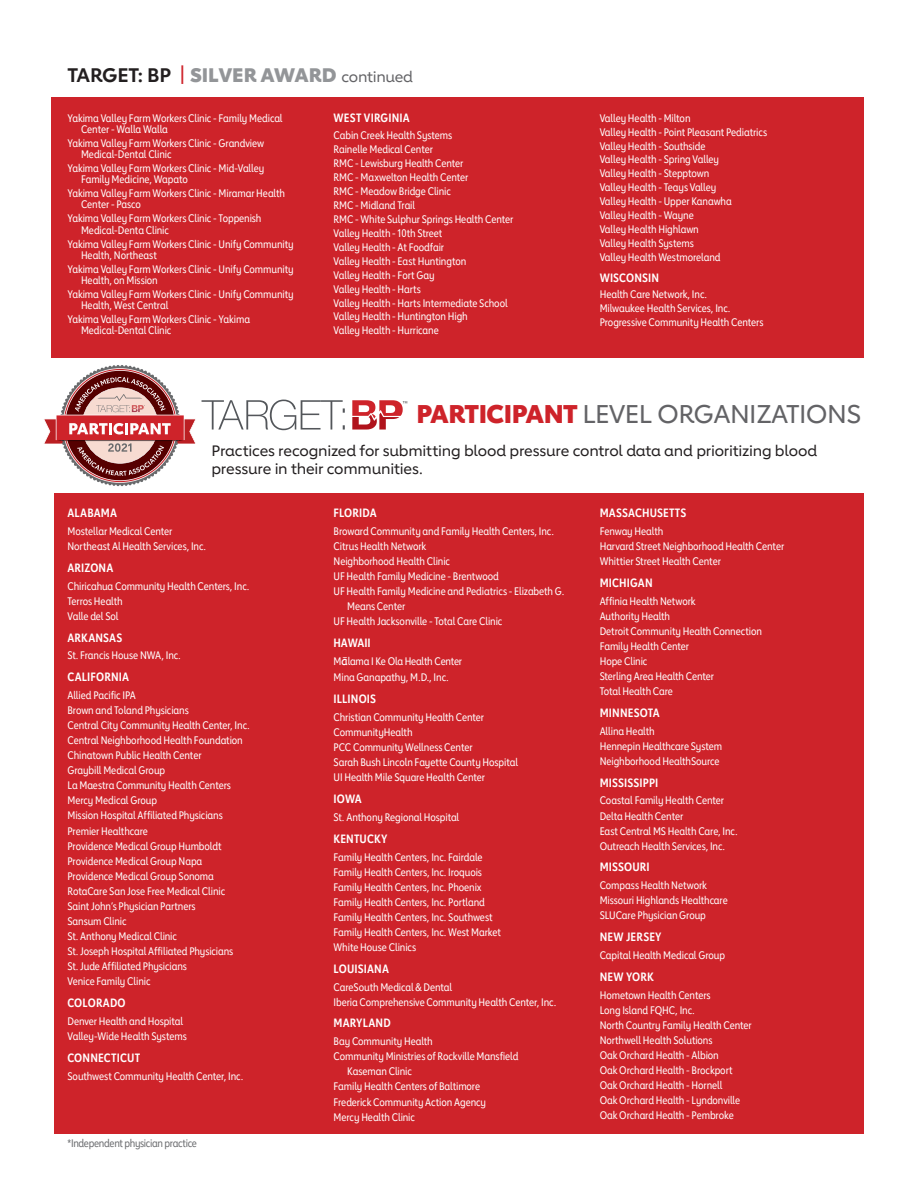
<style>
.page{position:relative;width:918px;height:1188px;background:#fff}
.page>*{position:absolute;margin:0;border:0;box-sizing:border-box;transform-origin:0 0}
.t1{font:500 25.5px "Lub Dub";letter-spacing:-.025em;color:#636366}
.t2{font:800 19.5px "Lub Dub";color:#939598}
.t3{font:500 15px/18px "Lub Dub";letter-spacing:-.01em;color:#231f20}
.t4{font:700 12px "Lub Dub Condensed";letter-spacing:.015em;color:#fff}
.t5{font:10.8px/15px "Lub Dub Condensed";letter-spacing:-.01em;color:#fff}
.t6{font:10.8px "Lub Dub Condensed";letter-spacing:-.03em;color:#6c6d70}
.s1{font-weight:700;color:#231f20}
.s2{font-weight:500;color:#ce232a}
.s3{font-weight:500;font-size:15px;color:#636366}
.s4{font-weight:800;color:#ce232a}
.s5{font-family:"Comic Sans MS";font-size:12px}
</style>
<div class="page">
<div style="left:52px;top:97px;width:812px;height:260px;background:#ce232a"></div>
<svg style="left:202px;top:400px;width:143px;height:30px"></svg>
<svg style="left:352px;top:400px;width:55px;height:30px"></svg>
<svg style="left:44px;top:365px;width:152px;height:121px"></svg>
<div style="left:54px;top:494px;width:810px;height:640px;background:#ce232a"></div>
<h2 class="t2" style="left:68px;top:63px;width:347px"><span class="s1">TARGET: BP</span> <span class="s2">|</span> SILVER AWARD <span class="s3">continued</span></h2>
<p class="t5" style="left:81px;top:112px;width:203px;line-height:11.2px;text-indent:-14px">Yakima Valley Farm Workers Clinic - Family Medical<br>Center - Walla Walla</p>
<p class="t5" style="left:81px;top:137px;width:185px;line-height:11.2px;text-indent:-13px">Yakima Valley Farm Workers Clinic - Grandview<br>Medical-Dental Clinic</p>
<p class="t5" style="left:81px;top:162px;width:185px;line-height:11.2px;text-indent:-13px">Yakima Valley Farm Workers Clinic - Mid-Valley<br>Family Medicine, Wapato</p>
<p class="t5" style="left:81px;top:188px;width:205px;line-height:11.2px;text-indent:-13px">Yakima Valley Farm Workers Clinic - Miramar Health<br>Center - Pasco</p>
<p class="t5" style="left:81px;top:213px;width:182px;line-height:11.2px;text-indent:-13px">Yakima Valley Farm Workers Clinic - Toppenish<br>Medical-Denta Clinic</p>
<p class="t5" style="left:81px;top:238px;width:214px;line-height:11.2px;text-indent:-13px">Yakima Valley Farm Workers Clinic - Unify Community<br>Health, Northeast</p>
<p class="t5" style="left:81px;top:263px;width:214px;line-height:11.2px;text-indent:-13px">Yakima Valley Farm Workers Clinic - Unify Community<br>Health, on Mission</p>
<p class="t5" style="left:81px;top:288px;width:214px;line-height:11.2px;text-indent:-13px">Yakima Valley Farm Workers Clinic - Unify Community<br>Health, West Central</p>
<p class="t5" style="left:81px;top:314px;width:171px;line-height:11.2px;text-indent:-13px">Yakima Valley Farm Workers Clinic - Yakima<br>Medical-Dental Clinic</p>
<p class="t4" style="left:334px;top:111px;width:78px">WEST VIRGINIA</p>
<p class="t5" style="left:334px;top:128px;width:181px;line-height:14px">Cabin Creek Health Systems<br>Rainelle Medical Center<br>RMC - Lewisburg Health Center<br>RMC - Maxwelton Health Center<br>RMC - Meadow Bridge Clinic<br>RMC - Midland Trail<br>RMC - White Sulphur Springs Health Center<br>Valley Health - 10th Street<br>Valley Health - At Foodfair<br>Valley Health - East Huntington<br>Valley Health - Fort Gay<br>Valley Health - Harts<br>Valley Health - Harts Intermediate School<br>Valley Health - Huntington High<br>Valley Health - Hurricane</p>
<p class="t5" style="left:600px;top:111px;width:169px;line-height:14px">Valley Health - Milton<br>Valley Health - Point Pleasant Pediatrics<br>Valley Health - Southside<br>Valley Health - Spring Valley<br>Valley Health - Stepptown<br>Valley Health - Teays Valley<br>Valley Health - Upper Kanawha<br>Valley Health - Wayne<br>Valley Health Highlawn<br>Valley Health Systems<br>Valley Health Westmoreland</p>
<p class="t4" style="left:600px;top:270px;width:61px">WISCONSIN</p>
<p class="t5" style="left:600px;top:288px;width:165px;line-height:14px">Health Care Network, Inc.<br>Milwaukee Health Services, Inc.<br>Progressive Community Health Centers</p>
<h1 class="t1" style="left:417px;top:399px;width:446px"><span class="s4">PARTICIPANT</span> LEVEL ORGANIZATIONS</h1>
<h3 class="t3" style="left:211px;top:442px;width:607px">Practices recognized for submitting blood pressure control data and prioritizing blood pressure in their communities.</h3>
<p class="t4" style="left:68px;top:506px;width:51px">ALABAMA</p>
<p class="t5" style="left:68px;top:523px;width:140px">Mostellar Medical Center<br>Northeast Al Health Services, Inc.</p>
<p class="t4" style="left:68px;top:560px;width:47px">ARIZONA</p>
<p class="t5" style="left:68px;top:578px;width:183px">Chiricahua Community Health Centers, Inc.<br>Terros Health<br>Valle del Sol</p>
<p class="t4" style="left:68px;top:630px;width:56px">ARKANSAS</p>
<p class="t5" style="left:68px;top:648px;width:115px">St. Francis House NWA, Inc.</p>
<p class="t4" style="left:68px;top:670px;width:63px">CALIFORNIA</p>
<p class="t5" style="left:68px;top:687px;width:184px">Allied Pacific IPA<br>Brown and Toland Physicians<br>Central City Community Health Center, Inc.<br>Central Neighborhood Health Foundation<br>Chinatown Public Health Center<br>Graybill Medical Group<br>La Maestra Community Health Centers<br>Mercy Medical Group<br>Mission Hospital Affiliated Physicians<br>Premier Healthcare<br>Providence Medical Group Humboldt<br>Providence Medical Group Napa<br>Providence Medical Group Sonoma<br>RotaCare San Jose Free Medical Clinic<br>Saint John’s Physician Partners<br>Sansum Clinic<br>St. Anthony Medical Clinic<br>St. Joseph Hospital Affiliated Physicians<br>St. Jude Affiliated Physicians<br>Venice Family Clinic</p>
<p class="t4" style="left:68px;top:996px;width:60px">COLORADO</p>
<p class="t5" style="left:68px;top:1014px;width:121px">Denver Health and Hospital<br>Valley-Wide Health Systems</p>
<p class="t4" style="left:68px;top:1050px;width:74px">CONNECTICUT</p>
<p class="t5" style="left:68px;top:1068px;width:177px">Southwest Community Health Center, Inc.</p>
<p class="t6" style="left:67px;top:1137px;width:131px">*Independent physician practice</p>
<p class="t4" style="left:334px;top:506px;width:45px">FLORIDA</p>
<p class="t5" style="left:334px;top:523px;width:222px">Broward Community and Family Health Centers, Inc.</p>
<p class="t5" style="left:334px;top:539px;width:94px">Citrus Health Network</p>
<p class="t5" style="left:334px;top:554px;width:118px">Neighborhood Health Clinic</p>
<p class="t5" style="left:334px;top:569px;width:167px">UF Health Family Medicine - Brentwood</p>
<p class="t5" style="left:334px;top:584px;width:232px">UF Health Family Medicine and Pediatrics - Elizabeth G.</p>
<p class="t5" style="left:347px;top:599px;width:60px">Means Center</p>
<p class="t5" style="left:334px;top:614px;width:170px">UF Health Jacksonville - Total Care Clinic</p>
<p class="t4" style="left:334px;top:636px;width:39px">HAWAII</p>
<p class="t5" style="left:334px;top:653px;width:130px;line-height:16.4px">M<span class="s5">ā</span>lama I Ke Ola Health Center<br>Mina Ganapathy, M.D., Inc.</p>
<p class="t4" style="left:334px;top:692px;width:44px">ILLINOIS</p>
<p class="t5" style="left:334px;top:710px;width:186px">Christian Community Health Center<br>CommunityHealth<br>PCC Community Wellness Center<br>Sarah Bush Lincoln Fayette County Hospital<br>UI Health Mile Square Health Center</p>
<p class="t4" style="left:334px;top:792px;width:30px">IOWA</p>
<p class="t5" style="left:334px;top:810px;width:127px">St. Anthony Regional Hospital</p>
<p class="t4" style="left:334px;top:831px;width:56px">KENTUCKY</p>
<p class="t5" style="left:334px;top:849px;width:169px">Family Health Centers, Inc. Fairdale Family Health Centers, Inc. Iroquois Family Health Centers, Inc. Phoenix Family Health Centers, Inc. Portland Family Health Centers, Inc. Southwest Family Health Centers, Inc. West Market White House Clinics</p>
<p class="t4" style="left:334px;top:961px;width:57px">LOUISIANA</p>
<p class="t5" style="left:334px;top:979px;width:224px">CareSouth Medical &amp; Dental<br>Iberia Comprehensive Community Health Center, Inc.</p>
<p class="t4" style="left:334px;top:1016px;width:59px">MARYLAND</p>
<p class="t5" style="left:334px;top:1034px;width:101px">Bay Community Health</p>
<p class="t5" style="left:334px;top:1049px;width:186px">Community Ministries of Rockville Mansfield</p>
<p class="t5" style="left:347px;top:1064px;width:66px">Kaseman Clinic</p>
<p class="t5" style="left:334px;top:1079px;width:148px">Family Health Centers of Baltimore</p>
<p class="t5" style="left:334px;top:1094px;width:154px">Frederick Community Action Agency</p>
<p class="t5" style="left:334px;top:1109px;width:83px">Mercy Health Clinic</p>
<p class="t4" style="left:600px;top:506px;width:88px">MASSACHUSETTS</p>
<p class="t5" style="left:600px;top:523px;width:186px">Fenway Health<br>Harvard Street Neighborhood Health Center<br>Whittier Street Health Center</p>
<p class="t4" style="left:600px;top:575px;width:55px">MICHIGAN</p>
<p class="t5" style="left:600px;top:593px;width:164px">Affinia Health Network<br>Authority Health<br>Detroit Community Health Connection<br>Family Health Center<br>Hope Clinic<br>Sterling Area Health Center<br>Total Health Care</p>
<p class="t4" style="left:600px;top:705px;width:62px">MINNESOTA</p>
<p class="t5" style="left:600px;top:723px;width:124px">Allina Health<br>Hennepin Healthcare System<br>Neighborhood HealthSource</p>
<p class="t4" style="left:600px;top:775px;width:60px">MISSISSIPPI</p>
<p class="t5" style="left:600px;top:793px;width:140px">Coastal Family Health Center<br>Delta Health Center<br>East Central MS Health Care, Inc.<br>Outreach Health Services, Inc.</p>
<p class="t4" style="left:600px;top:860px;width:52px">MISSOURI</p>
<p class="t5" style="left:600px;top:878px;width:130px">Compass Health Network<br>Missouri Highlands Healthcare<br>SLUCare Physician Group</p>
<p class="t4" style="left:600px;top:930px;width:63px">NEW JERSEY</p>
<p class="t5" style="left:600px;top:948px;width:127px">Capital Health Medical Group</p>
<p class="t4" style="left:600px;top:969px;width:56px">NEW YORK</p>
<p class="t5" style="left:600px;top:987px;width:154px">Hometown Health Centers<br>Long Island FQHC, Inc.<br>North Country Family Health Center<br>Northwell Health Solutions<br>Oak Orchard Health - Albion<br>Oak Orchard Health - Brockport<br>Oak Orchard Health - Hornell<br>Oak Orchard Health - Lyndonville<br>Oak Orchard Health - Pembroke</p>
</div>
